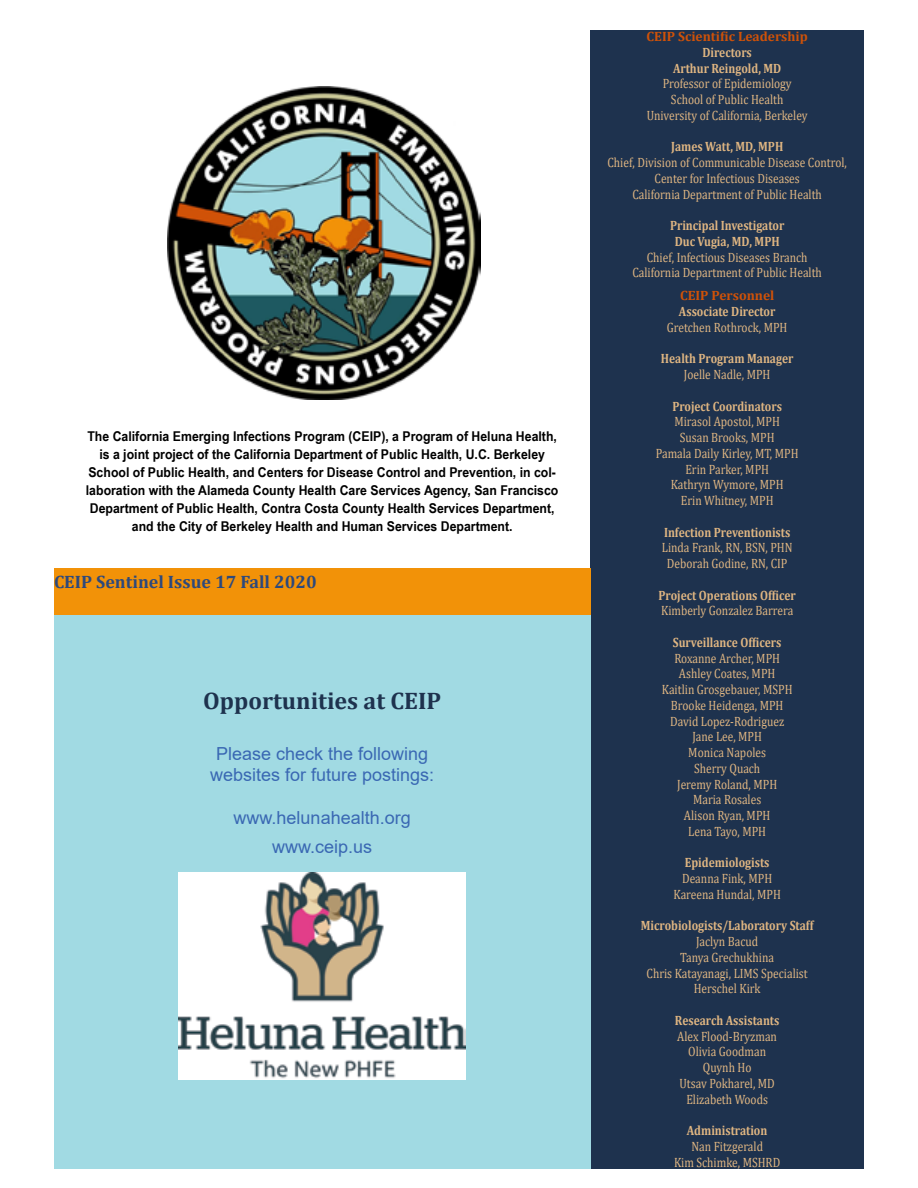
<style>
.page{position:relative;width:918px;height:1188px;background:#fff}
.page>*{position:absolute;margin:0;border:0;box-sizing:border-box;transform-origin:0 0}
.t1{font:700 24px "Cambria";color:#1e324e}
.t2{font:18px/21.6px "Arial";color:#3a68b3;text-align:center}
.t3{font:700 18px "Cambria";color:#2d497c}
.t4{font:13.5px/15.8px "Cambria";color:#e0b682;text-align:center;scale:.85 1}
.t5{font:700 13.5px/18px "Arial Narrow";color:#000;text-align:center;scale:1.11 1}
.t6{font:700 13.5px/15.8px "Cambria";color:#e0b682;text-align:center;scale:.85 1}
.t7{font:700 13.5px "Cambria";color:#d05208}
</style>
<div class="page">
<div style="left:590px;top:31px;width:274px;height:1138px;background:#1e324e"></div>
<div style="left:54px;top:568px;width:536px;height:47px;background:#f29208"></div>
<div style="left:54px;top:615px;width:536px;height:554px;background:#a1dae3"></div>
<img style="left:167px;top:86px;width:313px;height:313px">
<img style="left:179px;top:872px;width:286px;height:207px">
<p class="t5" style="left:86px;top:427px;width:427px">The California Emerging Infections Program (CEIP), a Program of Heluna Health, is a joint project of the California Department of Public Health, U.C. Berkeley School of Public Health, and Centers for Disease Control and Prevention, in col&shy;laboration with the Alameda County Health Care Services Agency, San Francisco Department of Public Health, Contra Costa County Health Services Department, and the City of Berkeley Health and Human Services Department.</p>
<h2 class="t3" style="left:54px;top:569px;width:264px">CEIP Sentinel Issue 17 Fall 2020</h2>
<h1 class="t1" style="left:203px;top:684px;width:240px">Opportunities at CEIP</h1>
<h2 class="t2" style="left:210px;top:742px;width:226px">Please check the following websites for future postings:</h2>
<h2 class="t2" style="left:234px;top:804px;width:179px;line-height:28.8px">www.helunahealth.org www.ceip.us</h2>
<p class="t7" style="left:647px;top:27px;width:163px">CEIP Scientific Leadership</p>
<p class="t6" style="left:673px;top:44px;width:129px">Directors<br>Arthur Reingold, MD</p>
<p class="t4" style="left:647px;top:76px;width:191px">Professor of Epidemiology<br>School of Public Health<br>University of California, Berkeley</p>
<p class="t6" style="left:671px;top:138px;width:134px">James Watt, MD, MPH</p>
<p class="t4" style="left:608px;top:155px;width:283px">Chief, Division of Communicable Disease Control,<br>Center for Infectious Diseases<br>California Department of Public Health</p>
<p class="t6" style="left:670px;top:217px;width:136px">Principal Investigator<br>Duc Vugia, MD, MPH</p>
<p class="t4" style="left:632px;top:249px;width:224px">Chief, Infectious Diseases Branch<br>California Department of Public Health</p>
<p class="t7" style="left:680px;top:286px;width:96px">CEIP Personnel</p>
<p class="t6" style="left:679px;top:303px;width:115px">Associate Director</p>
<p class="t4" style="left:667px;top:319px;width:143px">Gretchen Rothrock, MPH</p>
<p class="t6" style="left:661px;top:350px;width:157px">Health Program Manager</p>
<p class="t4" style="left:684px;top:367px;width:103px">Joelle Nadle, MPH</p>
<p class="t6" style="left:672px;top:398px;width:131px">Project Coordinators</p>
<p class="t4" style="left:656px;top:414px;width:169px">Mirasol Apostol, MPH<br>Susan Brooks, MPH<br>Pamala Daily Kirley, MT, MPH<br>Erin Parker, MPH<br>Kathryn Wymore, MPH<br>Erin Whitney, MPH</p>
<p class="t6" style="left:664px;top:524px;width:150px">Infection Preventionists</p>
<p class="t4" style="left:662px;top:540px;width:155px">Linda Frank, RN, BSN, PHN<br>Deborah Godine, RN, CIP</p>
<p class="t6" style="left:659px;top:587px;width:163px">Project Operations Officer</p>
<p class="t4" style="left:661px;top:603px;width:157px">Kimberly Gonzalez Barrera</p>
<p class="t6" style="left:673px;top:634px;width:129px">Surveillance Officers</p>
<p class="t4" style="left:662px;top:650px;width:155px">Roxanne Archer, MPH<br>Ashley Coates, MPH<br>Kaitlin Grosgebauer, MSPH<br>Brooke Heidenga, MPH<br>David Lopez-Rodriguez<br>Jane Lee, MPH<br>Monica Napoles<br>Sherry Quach<br>Jeremy Roland, MPH<br>Maria Rosales<br>Alison Ryan, MPH<br>Lena Tayo, MPH</p>
<p class="t6" style="left:685px;top:854px;width:101px">Epidemiologists</p>
<p class="t4" style="left:673px;top:871px;width:128px">Deanna Fink, MPH<br>Kareena Hundal, MPH</p>
<p class="t6" style="left:641px;top:917px;width:205px">Microbiologists/Laboratory Staff</p>
<p class="t4" style="left:647px;top:934px;width:191px">Jaclyn Bacud<br>Tanya Grechukhina<br>Chris Katayanagi, LIMS Specialist<br>Herschel Kirk</p>
<p class="t6" style="left:675px;top:1012px;width:124px">Research Assistants</p>
<p class="t4" style="left:677px;top:1028px;width:119px">Alex Flood-Bryzman<br>Olivia Goodman<br>Quynh Ho<br>Utsav Pokharel, MD<br>Elizabeth Woods</p>
<p class="t6" style="left:687px;top:1122px;width:96px">Administration</p>
<p class="t4" style="left:674px;top:1138px;width:126px">Nan Fitzgerald<br>Kim Schimke, MSHRD</p>
</div>
